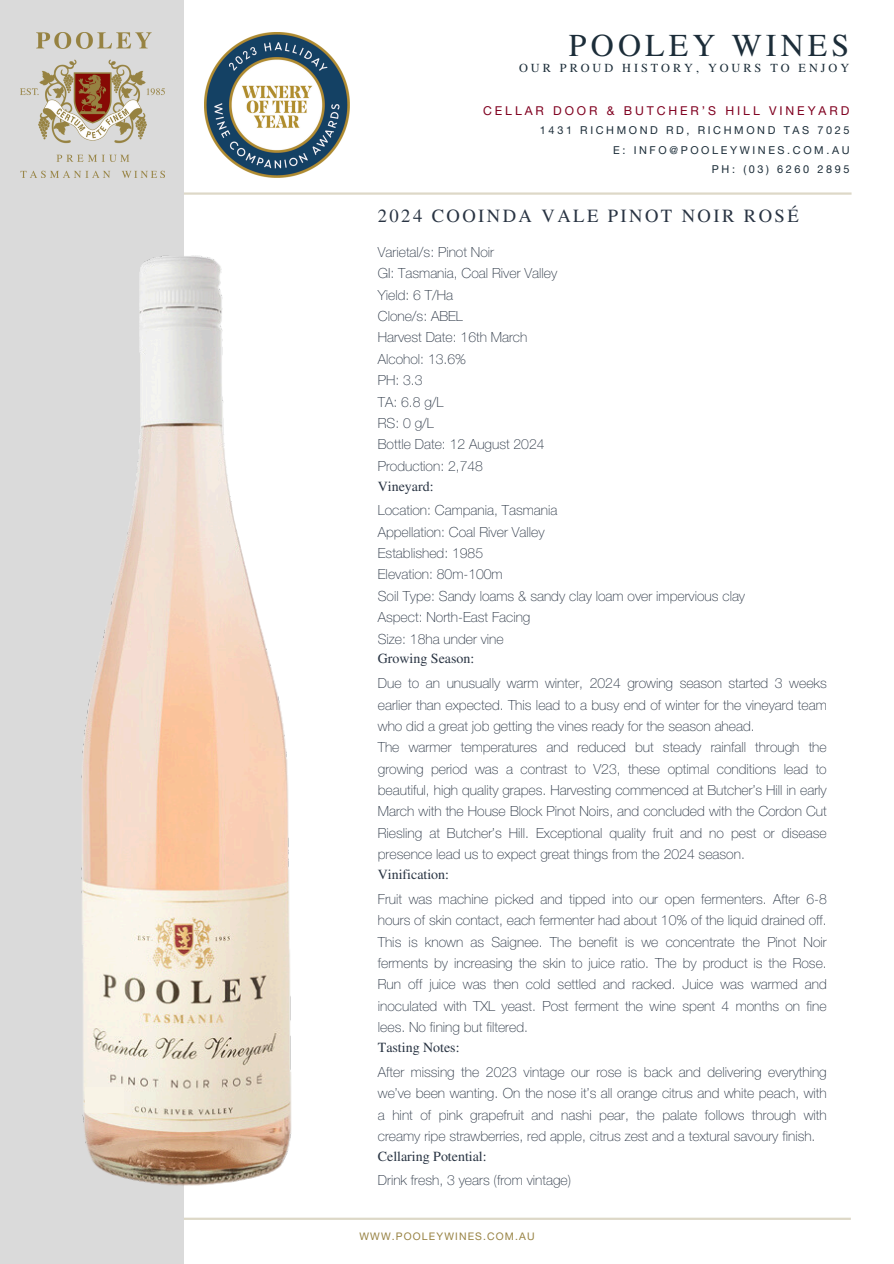
<style>
.page{position:relative;width:894px;height:1264px;background:#fff}
.page>*{position:absolute;margin:0;border:0;box-sizing:border-box;transform-origin:0 0}
.t1{font:31.8px "Times LT Pro";letter-spacing:.13em;color:#1c2d39}
.t2{font:18.6px "Times LT Pro";letter-spacing:.13em;color:#293443}
.t3{font:100 13.95px/21.3px "Helvetica Neue LT Pro";color:#293443}
.t4{font:13.95px "Times LT Pro";color:#293443}
.t5{font:12.3px "Times LT Pro";letter-spacing:.24em;color:#1c2d39}
.t6{font:12.15px "Helvetica Neue LT Pro";letter-spacing:.24em;color:#800020}
.t7{font:10.95px/19px "Helvetica Neue LT Pro";letter-spacing:.24em;color:#1c2d39;text-align:right}
.t8{font:10.5px "Helvetica Neue LT Pro";letter-spacing:.11em;color:#988344}
.s1{font-family:"Times LT Pro";font-weight:400}
</style>
<div class="page">
<div style="left:0;top:0;width:184px;height:1263px;background:#dadada"></div>
<img style="left:81px;top:170px;width:249px;height:1050px">
<div style="left:86px;top:1087px;width:38px;height:26px;background:#f8f3e6"></div>
<hr style="left:184px;top:1217px;width:666px;height:2px;background:#ddd8c7">
<img style="left:20px;top:33px;width:144px;height:145px">
<img style="left:204px;top:33px;width:145px;height:145px">
<hr style="left:184px;top:192px;width:667px;height:3px;background:#ddd8c7">
<h2 class="t1" style="left:568px;top:35px;width:282px">POOLEY WINES</h2>
<h3 class="t5" style="left:519px;top:64px;width:331px">OUR PROUD HISTORY, YOURS TO ENJOY</h3>
<h3 class="t6" style="left:483px;top:107px;width:367px">CELLAR DOOR &amp; BUTCHER’S HILL VINEYARD</h3>
<h3 class="t7" style="left:540px;top:123px;width:311px">1431 RICHMOND RD, RICHMOND TAS 7025<br>E: INFO@POOLEYWINES.COM.AU<br>PH: (03) 6260 2895</h3>
<h1 class="t2" style="left:378px;top:209px;width:422px">2024 COOINDA VALE PINOT NOIR ROSÉ</h1>
<p class="t3" style="left:378px;top:243px;width:181px">Varietal/s: Pinot Noir<br>GI: Tasmania, Coal River Valley<br>Yield: 6 T/Ha<br>Clone/s: ABEL<br>Harvest Date: 16th March<br>Alcohol: 13.6%<br>PH: 3.3<br>TA: 6.8 g/L<br>RS: 0 g/L<br>Bottle Date: 12 August 2024<br>Production: 2,748</p>
<h3 class="t3" style="left:378px;top:475px;width:181px;line-height:24.8px"><span class="s1">Vineyard:<br></span>Location: Campania, Tasmania</h3>
<h3 class="t3" style="left:378px;top:523px;width:369px">Appellation: Coal River Valley<br>Established: 1985<br>Elevation: 80m-100m<br>Soil Type: Sandy loams &amp; sandy clay loam over impervious clay<br>Aspect: North-East Facing</h3>
<p class="t3" style="left:378px;top:630px;width:127px">Size: 18ha under vine</p>
<h3 class="t3" style="left:378px;top:648px;width:450px;line-height:24.8px"><span class="s1">Growing Season:<br></span>Due to an unusually warm winter, 2024 growing season started 3 weeks</h3>
<h3 class="t3" style="left:378px;top:696px;width:450px">earlier than expected. This lead to a busy end of winter for the vineyard team who did a great job getting the vines ready for the season ahead.<br>The warmer temperatures and reduced but steady rainfall through the growing period was a contrast to V23, these optimal conditions lead to beautiful, high quality grapes. Harvesting commenced at Butcher’s Hill in early March with the House Block Pinot Noirs, and concluded with the Cordon Cut Riesling at Butcher’s Hill. Exceptional quality fruit and no pest or disease presence lead us to expect great things from the 2024 season.</h3>
<p class="t4" style="left:378px;top:869px;width:73px">Vinification:</p>
<p class="t3" style="left:378px;top:890px;width:450px;text-align:justify">Fruit was machine picked and tipped into our open fermenters. After 6-8 hours of skin contact, each fermenter had about 10% of the liquid drained off.<br>This is known as Saignee. The benefit is we concentrate the Pinot Noir ferments by increasing the skin to juice ratio. The by product is the Rose.<br>Run off juice was then cold settled and racked. Juice was warmed and inoculated with TXL yeast. Post ferment the wine spent 4 months on fine lees. No fining but filtered.</p>
<h3 class="t3" style="left:378px;top:1036px;width:450px;line-height:24.8px"><span class="s1">Tasting Notes:<br></span>After missing the 2023 vintage our rose is back and delivering everything</h3>
<h3 class="t3" style="left:378px;top:1084px;width:450px;text-align:justify">we’ve been wanting. On the nose it’s all orange citrus and white peach, with a hint of pink grapefruit and nashi pear, the palate follows through with creamy ripe strawberries, red apple, citrus zest and a textural savoury finish.</h3>
<h3 class="t3" style="left:378px;top:1145px;width:195px;line-height:24.8px"><span class="s1">Cellaring Potential:<br></span>Drink fresh, 3 years (from vintage)</h3>
<h4 class="t8" style="left:359px;top:1232px;width:176px">WWW.POOLEYWINES.COM.AU</h4>
</div>
